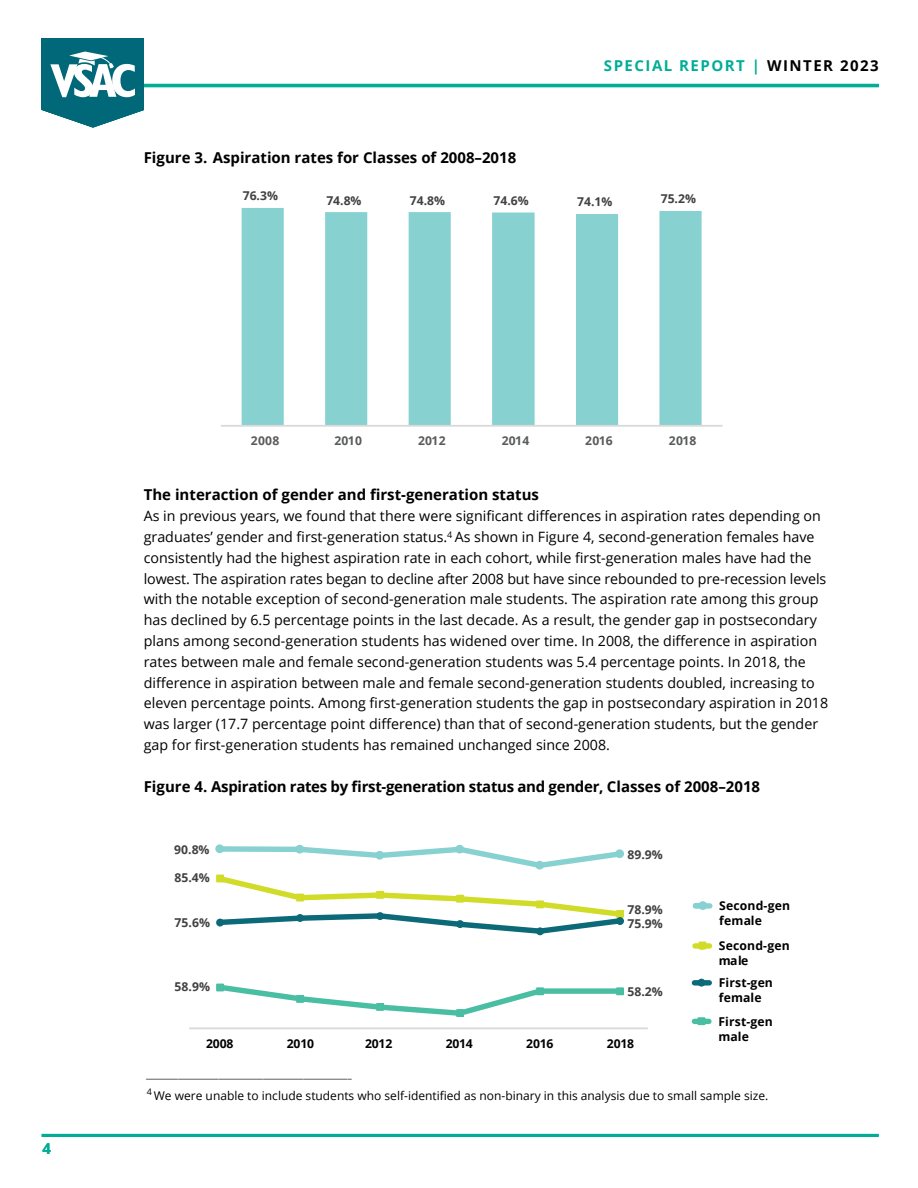
<style>
.page{position:relative;width:918px;height:1188px;background:#fff}
.page>*{position:absolute;margin:0;border:0;box-sizing:border-box;transform-origin:0 0}
.t1{font:700 15px "Open Sans";color:#000}
.t2{font:700 15px "Open Sans";letter-spacing:-.02em;color:#000}
.t3{font:700 15px "Open Sans";letter-spacing:.1em;color:#00ad97}
.t4{font:14.25px/20.9px "Open Sans";color:#000}
.t5{font:700 12.15px/14.7px "Open Sans";color:#000}
.t6{font:700 12.15px "Open Sans";color:#414141}
.t7{font:700 12.15px "Open Sans";letter-spacing:.02em;color:#595a5a}
.t8{font:12px "Open Sans";color:#000}
.t9{font:9px "Open Sans";color:#000}
.s1{color:#000}
</style>
<div class="page">
<hr style="left:42px;top:84px;width:837px;height:3px;background:#00ad97">
<hr style="left:42px;top:1134px;width:837px;height:3px;background:#00ad97">
<div style="left:42px;top:38px;width:102px;height:72px;background:#006878"></div>
<svg style="left:42px;top:110px;width:102px;height:18px"></svg>
<svg style="left:50px;top:52px;width:85px;height:45px"></svg>
<svg style="left:242px;top:208px;width:460px;height:217px;fill:#87d1d1"></svg>
<hr style="left:221px;top:425px;width:501px;height:2px;background:#dad9d9">
<hr style="left:189px;top:1027px;width:459px;height:2px;background:#dad9d9">
<svg style="left:215px;top:844px;width:409px;height:92px"></svg>
<div style="left:616px;top:917px;width:8px;height:8px;border:2px solid #0b6978;border-radius:50%"></div>
<svg style="left:216px;top:983px;width:408px;height:34px"></svg>
<div style="left:698px;top:901px;width:9px;height:9px;border:3px solid #87d1d1;border-radius:50%"></div>
<div style="left:695px;top:943px;width:14px;height:6px;background:#d0dc28"></div>
<div style="left:698px;top:942px;width:8px;height:8px;border:2px solid #d0dc28;border-radius:50%"></div>
<div style="left:694px;top:980px;width:15px;height:6px;background:#0b6978"></div>
<div style="left:698px;top:979px;width:7px;height:8px;border:2px solid #0b6978;border-radius:50%"></div>
<div style="left:694px;top:1019px;width:15px;height:5px;background:#4abea2"></div>
<div style="left:698px;top:1017px;width:7px;height:8px;border:2px solid #4abea2"></div>
<svg style="left:698px;top:1018px;width:7px;height:6px"></svg>
<div style="left:695px;top:903px;width:15px;height:6px;background:#87d1d1"></div>
<div style="left:698px;top:942px;width:8px;height:7px;border:2px solid #d0dc28"></div>
<svg style="left:699px;top:942px;width:6px;height:7px"></svg>
<p class="t3" style="left:42px;top:1138px;width:10px">4</p>
<p class="t3" style="left:604px;top:55px;width:276px">SPECIAL REPORT | <span class="s1">WINTER 2023</span></p>
<p class="t1" style="left:144px;top:147px;width:374px">Figure 3. Aspiration rates for Classes of 2008–2018</p>
<p class="t5" style="left:343px;top:152px;width:248px">enroll at a 4-year, 2-year or 1-year school</p>
<p class="t6" style="left:243px;top:187px;width:37px">76.3%</p>
<p class="t6" style="left:326px;top:192px;width:37px">74.8%</p>
<p class="t6" style="left:410px;top:192px;width:37px">74.8%</p>
<p class="t6" style="left:494px;top:192px;width:37px">74.6%</p>
<p class="t6" style="left:577px;top:193px;width:37px">74.1%</p>
<p class="t6" style="left:661px;top:190px;width:37px">75.2%</p>
<p class="t7" style="left:251px;top:432px;width:30px">2008</p>
<p class="t7" style="left:334px;top:432px;width:29px">2010</p>
<p class="t7" style="left:418px;top:432px;width:29px">2012</p>
<p class="t7" style="left:502px;top:432px;width:29px">2014</p>
<p class="t7" style="left:585px;top:432px;width:29px">2016</p>
<p class="t7" style="left:669px;top:432px;width:29px">2018</p>
<p class="t1" style="left:144px;top:484px;width:397px">The interaction of gender and first-generation status</p>
<p class="t4" style="left:144px;top:505px;width:686px">As in previous years, we found that there were significant differences in aspiration rates depending on graduates’ gender and first-generation status.<sup>4</sup> As shown in Figure 4, second-generation females have consistently had the highest aspiration rate in each cohort, while first-generation males have had the lowest. The aspiration rates began to decline after 2008 but have since rebounded to pre-recession levels with the notable exception of second-generation male students. The aspiration rate among this group has declined by 6.5 percentage points in the last decade. As a result, the gender gap in postsecondary plans among second-generation students has widened over time. In 2008, the difference in aspiration rates between male and female second-generation students was 5.4 percentage points. In 2018, the difference in aspiration between male and female second-generation students doubled, increasing to eleven percentage points. Among first-generation students the gap in postsecondary aspiration in 2018 was larger (17.7 percentage point difference) than that of second-generation students, but the gender gap for first-generation students has remained unchanged since 2008.</p>
<p class="t2" style="left:144px;top:776px;width:618px">Figure 4. Aspiration rates by first-generation status and gender, Classes of 2008–2018</p>
<p class="t6" style="left:174px;top:842px;width:37px">90.8%</p>
<p class="t6" style="left:627px;top:846px;width:37px">89.9%</p>
<p class="t6" style="left:175px;top:869px;width:37px">85.4%</p>
<p class="t6" style="left:627px;top:901px;width:37px">78.9%</p>
<p class="t6" style="left:175px;top:914px;width:37px">75.6%</p>
<p class="t6" style="left:627px;top:915px;width:37px">75.9%</p>
<p class="t6" style="left:175px;top:978px;width:37px">58.9%</p>
<p class="t6" style="left:627px;top:983px;width:37px">58.2%</p>
<p class="t5" style="left:206px;top:1036px;width:29px">2008</p>
<p class="t5" style="left:287px;top:1036px;width:29px">2010</p>
<p class="t5" style="left:365px;top:1036px;width:29px">2012</p>
<p class="t5" style="left:446px;top:1036px;width:29px">2014</p>
<p class="t5" style="left:526px;top:1036px;width:29px">2016</p>
<p class="t5" style="left:607px;top:1036px;width:29px">2018</p>
<p class="t5" style="left:719px;top:898px;width:72px">Second-gen female</p>
<p class="t5" style="left:719px;top:938px;width:72px">Second-gen male</p>
<p class="t5" style="left:719px;top:975px;width:56px">First-gen female</p>
<p class="t5" style="left:718px;top:1014px;width:56px">First-gen male</p>
<p class="t9" style="left:146px;top:1068px;width:207px">___________________________________________________</p>
<p class="t8" style="left:147px;top:1087px;width:623px"><sup>4</sup> We were unable to include students who self-identified as non-binary in this analysis due to small sample size.</p>
</div>
